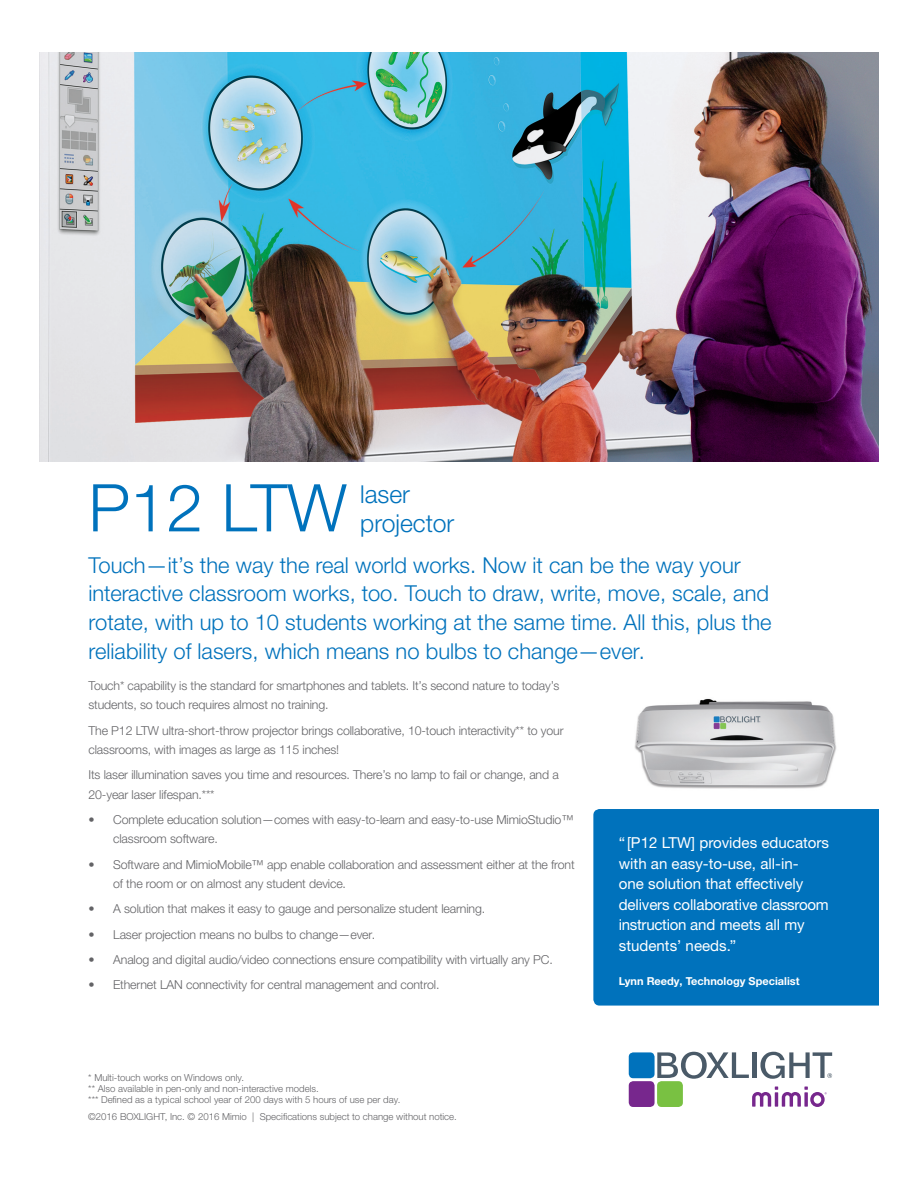
<style>
.page{position:relative;width:918px;height:1188px;background:#fff}
.page>*{position:absolute;margin:0;border:0;box-sizing:border-box;transform-origin:0 0}
.t1{font:300 65.85px "Helvetica Neue LTW1 G";color:#0072bc}
.t2{font:300 24.75px/29.7px "Helvetica Neue LTW1 G";color:#0072bc}
.t3{font:300 21.9px/28.8px "Helvetica Neue LTW1 G";color:#0072bc}
.t4{font:15.15px/20.5px "Helvetica Neue LTW1 G";color:#fff}
.t5{font:300 12.3px/19.2px "Helvetica Neue LTW1 G";letter-spacing:-.01em;color:#636366}
.t6{font:700 10.95px "Helvetica Neue LTW1 G";color:#fff}
.t7{font:300 9.6px/10.9px "Helvetica Neue LTW1 G";color:#636366}
</style>
<div class="page">
<img style="left:39px;top:52px;width:840px;height:409px">
<img style="left:634px;top:698px;width:203px;height:91px">
<svg style="left:657px;top:1052px;width:92px;height:27px"></svg>
<hr style="left:752px;top:1052px;width:4px;height:26px;background:#4a5a68">
<svg style="left:760px;top:1052px;width:72px;height:27px"></svg>
<div style="left:629px;top:1052px;width:26px;height:26px;background:#0072bc;border-radius:4px"></div>
<div style="left:629px;top:1081px;width:26px;height:26px;background:#77278d;border-radius:4px"></div>
<div style="left:657px;top:1081px;width:26px;height:26px;background:#79c142;border-radius:4px"></div>
<svg style="left:752px;top:1087px;width:75px;height:20px"></svg>
<div style="left:593px;top:809px;width:286px;height:197px;background:#0072bc"></div>
<h1 class="t1" style="left:88px;top:468px;width:260px">P12 LTW</h1>
<p class="t3" style="left:88px;top:550px;width:685px">Touch—it’s the way the real world works. Now it can be the way your interactive classroom works, too. Touch to draw, write, move, scale, and rotate, with up to 10 students working at the same time. All this, plus the reliability of lasers, which means no bulbs to change—ever.</p>
<p class="t5" style="left:88px;top:676px;width:472px">Touch* capability is the standard for smartphones and tablets. It’s second nature to today’s students, so touch requires almost no training.</p>
<p class="t5" style="left:88px;top:721px;width:477px">The P12 LTW ultra-short-throw projector brings collaborative, 10-touch interactivity** to your classrooms, with images as large as 115 inches!</p>
<p class="t5" style="left:88px;top:765px;width:472px">Its laser illumination saves you time and resources. There’s no lamp to fail or change, and a<br>20-year laser lifespan.***</p>
<p class="t5" style="left:113px;top:810px;width:462px;text-indent:-25px">• Complete education solution—comes with easy-to-learn and easy-to-use MimioStudio™ classroom software.</p>
<p class="t5" style="left:113px;top:855px;width:463px;text-indent:-25px">• Software and MimioMobile™ app enable collaboration and assessment either at the front of the room or on almost any student device.</p>
<p class="t5" style="left:88px;top:899px;width:398px">• A solution that makes it easy to gauge and personalize student learning.</p>
<p class="t5" style="left:88px;top:925px;width:288px">• Laser projection means no bulbs to change—ever.</p>
<p class="t5" style="left:88px;top:950px;width:466px">• Analog and digital audio/video connections ensure compatibility with virtually any PC.</p>
<p class="t5" style="left:88px;top:975px;width:353px">• Ethernet LAN connectivity for central management and control.</p>
<h2 class="t2" style="left:360px;top:479px;width:96px">laser projector</h2>
<p class="t4" style="left:619px;top:832px;width:212px">“ [P12 LTW] provides educators with an easy-to-use, all-in-<br>one solution that effectively delivers collaborative classroom instruction and meets all my students’ needs.”</p>
<p class="t6" style="left:619px;top:975px;width:182px">Lynn Reedy, Technology Specialist</p>
<p class="t7" style="left:88px;top:1072px;width:314px">* Multi-touch works on Windows only.<br>** Also available in pen-only and non-interactive models.<br>*** Defined as a typical school year of 200 days with 5 hours of use per day.</p>
<p class="t7" style="left:88px;top:1111px;width:370px">©2016 BOXLIGHT, Inc. © 2016 Mimio | Specifications subject to change without notice.</p>
</div>
